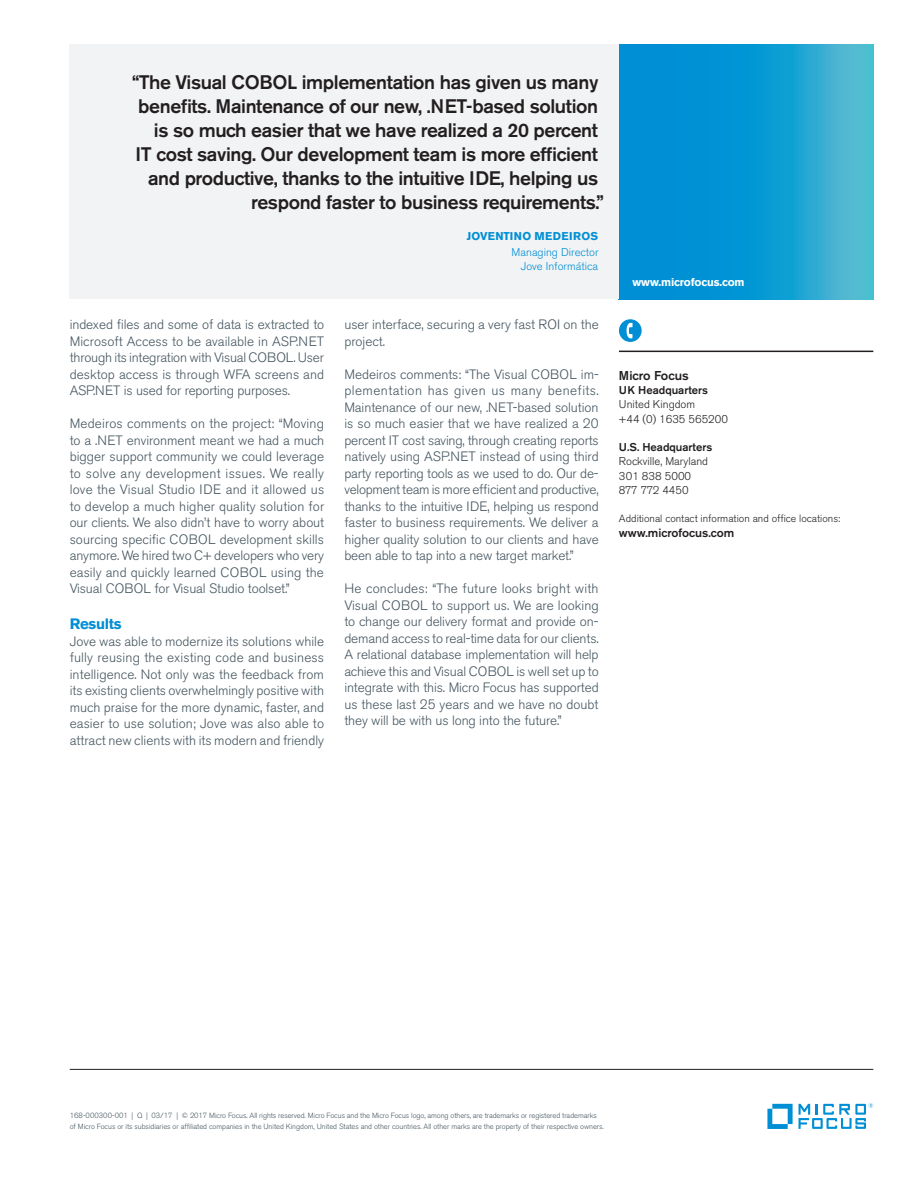
<style>
.page{position:relative;width:918px;height:1188px;background:#fff}
.page>*{position:absolute;margin:0;border:0;box-sizing:border-box;transform-origin:0 0}
.Black_quote_text__pg{font:500 19.5px/24px "Akzidenz Grotesk BE";letter-spacing:-.02em;color:#231f20;text-align:right}
.Blue_body_text_heads{font:700 15px "Akzidenz Grotesk BE";letter-spacing:-.02em;color:#008fd5}
.Grey_body_text{font:300 13.5px/16.5px "Akzidenz Grotesk BE";letter-spacing:-.005em;color:#45555f;text-align:justify}
.caption_7_9_5_bold{font:500 12.75px "Akzidenz Grotesk BE";color:#231f20}
.caption_7_9_5{font:500 12px "Akzidenz Grotesk BE";color:#231f20}
.caption_7_9_5-2{font:300 11.25px "Akzidenz Grotesk BE";color:#231f20}
.Quote_attribution_Na{font:300 11.25px "Akzidenz Grotesk BE";color:#008fd5}
.caption_7_9_5-3{font:500 11.25px "Akzidenz Grotesk BE";color:#231f20}
.caption_7_5_9_5_bold{font:700 11.25px "Akzidenz Grotesk BE";letter-spacing:-.01em;color:#fff}
.Quote_attribution_Na-2{font:700 11.25px "Akzidenz Grotesk BE";letter-spacing:.02em;color:#008fd5}
.caption_7_9_5-4{font:300 11.25px "Akzidenz Grotesk BE";letter-spacing:-.04em;color:#231f20}
.caption_7_9_5-5{font:300 10.5px "Akzidenz Grotesk BE";color:#231f20}
.Legal_text__bottom_o{font:300 7.5px/10.5px "Akzidenz Grotesk BE";letter-spacing:-.005em;color:#45555f}
</style>
<div class="page">
<svg style="left:767px;top:1104px;width:26px;height:25px"></svg>
<svg style="left:799px;top:1103px;width:74px;height:26px"></svg>
<svg style="left:619px;top:45px;width:254px;height:254px;background:#149dd3"></svg>
<hr style="left:619px;top:351px;width:254px;height:1px;background:#231f20">
<div style="left:619px;top:319px;width:23px;height:23px;background:#008fd5;border-radius:50%"></div>
<svg style="left:627px;top:323px;width:6px;height:15px"></svg>
<div style="left:70px;top:45px;width:549px;height:254px;background:#f2f3f4"></div>
<hr style="left:70px;top:1069px;width:803px;height:1px;background:#231f20">
<p class="Black_quote_text__pg" style="left:132px;top:70px;width:473px">“The Visual COBOL implementation has given us many benefits. Maintenance of our new, .NET-based solution is so much easier that we have realized a 20 percent<br>IT cost saving. Our development team is more efficient and productive, thanks to the intuitive IDE, helping us respond faster to business requirements.”</p>
<p class="Quote_attribution_Na-2" style="left:467px;top:229px;width:133px">JOVENTINO MEDEIROS</p>
<p class="Quote_attribution_Na" style="left:512px;top:246px;width:88px">Managing Director</p>
<p class="Quote_attribution_Na" style="left:521px;top:260px;width:79px">Jove Informática</p>
<p class="Grey_body_text" style="left:70px;top:317px;width:256px">indexed files and some of data is extracted to Microsoft Access to be available in ASP.NET through its integration with Visual COBOL. User desktop access is through WFA screens and ASP.NET is used for reporting purposes.</p>
<p class="Grey_body_text" style="left:70px;top:416px;width:256px">Medeiros comments on the project: “Moving to a .NET environment meant we had a much bigger support community we could leverage to solve any development issues. We really love the Visual Studio IDE and it allowed us to develop a much higher quality solution for our clients. We also didn’t have to worry about sourcing specific COBOL development skills anymore. We hired two C+ developers who very easily and quickly learned COBOL using the Visual COBOL for Visual Studio toolset.”</p>
<p class="Blue_body_text_heads" style="left:70px;top:615px;width:53px">Results</p>
<p class="Grey_body_text" style="left:70px;top:633px;width:256px">Jove was able to modernize its solutions while fully reusing the existing code and business intelligence. Not only was the feedback from its existing clients overwhelmingly positive with much praise for the more dynamic, faster, and easier to use solution; Jove was also able to attract new clients with its modern and friendly</p>
<p class="Grey_body_text" style="left:344px;top:317px;width:256px">user interface, securing a very fast ROI on the project.</p>
<p class="Grey_body_text" style="left:344px;top:366px;width:256px">Medeiros comments: “The Visual COBOL im&shy;plementation has given us many benefits.<br>Maintenance of our new, .NET-based solution is so much easier that we have realized a 20 percent IT cost saving, through creating reports natively using ASP.NET instead of using third party reporting tools as we used to do. Our de&shy;velopment team is more efficient and productive, thanks to the intuitive IDE, helping us respond faster to business requirements. We deliver a higher quality solution to our clients and have been able to tap into a new target market.”</p>
<p class="Grey_body_text" style="left:344px;top:581px;width:256px">He concludes: “The future looks bright with Visual COBOL to support us. We are looking to change our delivery format and provide on&shy;demand access to real-time data for our clients.<br>A relational database implementation will help achieve this and Visual COBOL is well set up to integrate with this. Micro Focus has supported us these last 25 years and we have no doubt they will be with us long into the future.”</p>
<p class="caption_7_5_9_5_bold" style="left:632px;top:275px;width:114px">www.microfocus.com</p>
<p class="caption_7_9_5_bold" style="left:619px;top:368px;width:71px">Micro Focus</p>
<p class="caption_7_9_5-3" style="left:619px;top:383px;width:91px">UK Headquarters</p>
<p class="caption_7_9_5-2" style="left:619px;top:398px;width:78px">United Kingdom</p>
<p class="caption_7_9_5-2" style="left:619px;top:412px;width:110px">+44 (0) 1635 565200</p>
<p class="caption_7_9_5-3" style="left:619px;top:440px;width:95px">U.S. Headquarters</p>
<p class="caption_7_9_5-2" style="left:619px;top:455px;width:91px">Rockville, Maryland</p>
<p class="caption_7_9_5-2" style="left:619px;top:469px;width:74px">301 838 5000</p>
<p class="caption_7_9_5-4" style="left:619px;top:484px;width:71px">877 772 4450</p>
<p class="caption_7_9_5-5" style="left:619px;top:513px;width:223px">Additional contact information and office locations:</p>
<p class="caption_7_9_5" style="left:619px;top:525px;width:117px">www.microfocus.com</p>
<p class="Legal_text__bottom_o" style="left:70px;top:1110px;width:536px">168-000300-001 | Q | 03/17 | © 2017 Micro Focus. All rights reserved. Micro Focus and the Micro Focus logo, among others, are trademarks or registered trademarks of Micro Focus or its subsidiaries or affiliated companies in the United Kingdom, United States and other countries. All other marks are the property of their respective owners.</p>
</div>
